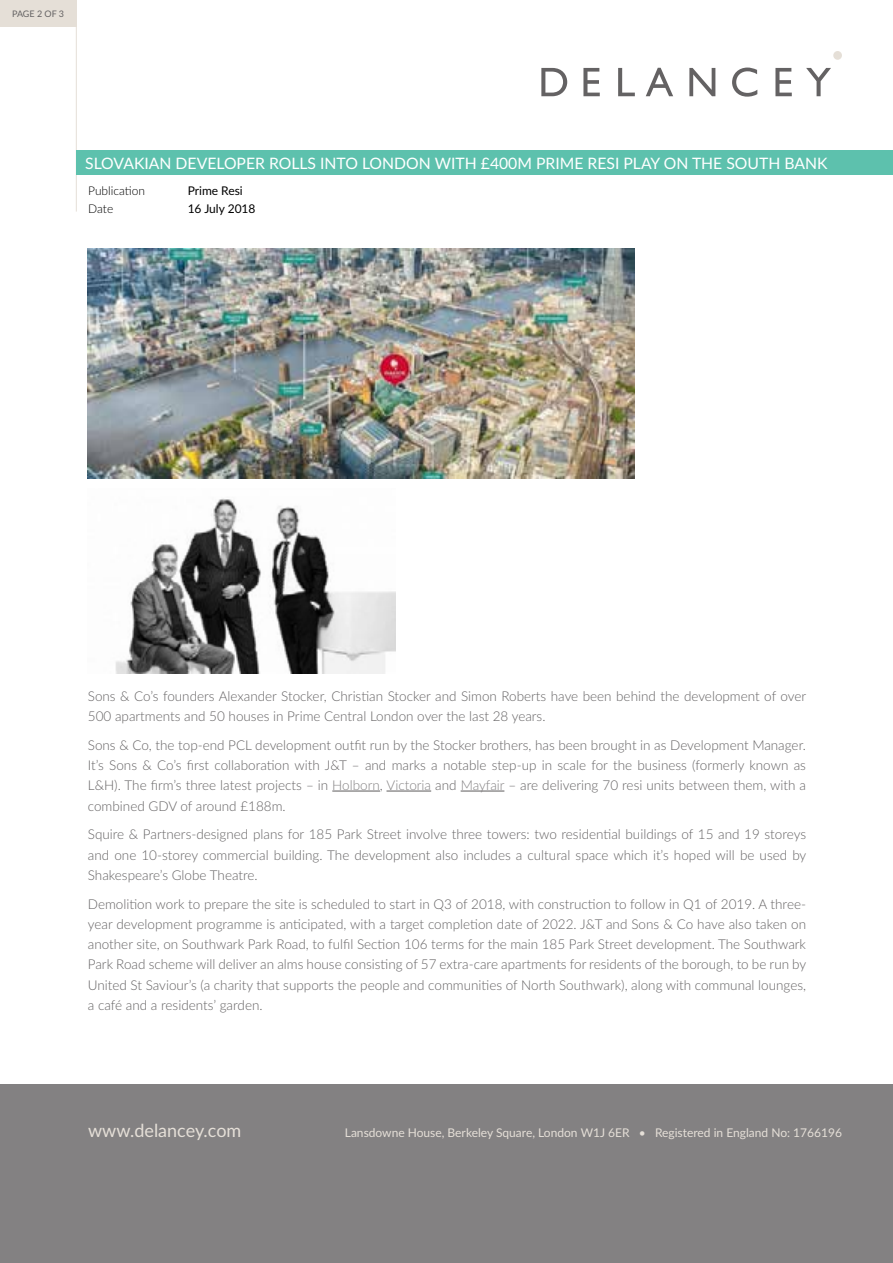
<style>
.page{position:relative;width:893px;height:1263px;background:#fff}
.page>*{position:absolute;margin:0;border:0;box-sizing:border-box;transform-origin:0 0}
.t1{font:18px "Lato";color:#e5dfd7}
.t2{font:15.75px "Lato";color:#fff}
.t3{font:300 13.5px/20.2px "Lato";color:#646263;text-align:justify}
.t4{font:12px "Lato";color:#e5dfd7}
.t5{font:12px "Lato";color:#000}
.t6{font:300 12px "Lato";color:#000}
.t7{font:9px "Lato";letter-spacing:-.01em;color:#646263}
.s1{color:#838182}
</style>
<div class="page">
<div style="left:0;top:1084px;width:893px;height:179px;background:#838182"></div>
<div style="left:833px;top:51px;width:9px;height:9px;background:#e5dfd7;border-radius:50%"></div>
<svg style="left:541px;top:68px;width:26px;height:28px"></svg>
<svg style="left:583px;top:68px;width:17px;height:28px"></svg>
<svg style="left:618px;top:68px;width:17px;height:28px"></svg>
<svg style="left:646px;top:68px;width:27px;height:28px"></svg>
<svg style="left:689px;top:68px;width:26px;height:28px"></svg>
<svg style="left:732px;top:68px;width:25px;height:29px"></svg>
<svg style="left:775px;top:68px;width:17px;height:28px"></svg>
<svg style="left:806px;top:68px;width:25px;height:28px"></svg>
<hr style="left:76px;top:0;width:1px;height:212px;background:#e5dfd7">
<div style="left:77px;top:151px;width:816px;height:24px;background:#5dc1ad"></div>
<div style="left:0;top:0;width:76px;height:27px;background:#e5dfd7"></div>
<hr style="left:332px;top:790px;width:48px;height:2px;background:#838182">
<hr style="left:386px;top:790px;width:45px;height:2px;background:#838182">
<hr style="left:461px;top:790px;width:43px;height:2px;background:#838182">
<img style="left:88px;top:248px;width:547px;height:230px">
<img style="left:115px;top:498px;width:280px;height:175px">
<p class="t7" style="left:12px;top:7px;width:54px">PAGE 2 OF 3</p>
<p class="t2" style="left:85px;top:152px;width:744px">SLOVAKIAN DEVELOPER ROLLS INTO LONDON WITH £400M PRIME RESI PLAY ON THE SOUTH BANK</p>
<p class="t6" style="left:88px;top:183px;width:59px">Publication</p>
<p class="t5" style="left:188px;top:182px;width:57px">Prime Resi</p>
<p class="t6" style="left:88px;top:201px;width:27px">Date</p>
<p class="t5" style="left:188px;top:200px;width:69px">16 July 2018</p>
<p class="t3" style="left:88px;top:685px;width:720px">Sons &amp; Co’s founders Alexander Stocker, Christian Stocker and Simon Roberts have been behind the development of over<br>500 apartments and 50 houses in Prime Central London over the last 28 years.</p>
<p class="t3" style="left:88px;top:734px;width:720px">Sons &amp; Co, the top-end PCL development outfit run by the Stocker brothers, has been brought in as Development Manager.<br>It’s Sons &amp; Co’s first collaboration with J&amp;T – and marks a notable step-up in scale for the business (formerly known as L&amp;H). The firm’s three latest projects – in <span class="s1">Holborn</span>, <span class="s1">Victoria</span> and <span class="s1">Mayfair</span> – are delivering 70 resi units between them, with a combined GDV of around £188m.</p>
<p class="t3" style="left:88px;top:824px;width:720px">Squire &amp; Partners-designed plans for 185 Park Street involve three towers: two residential buildings of 15 and 19 storeys and one 10-storey commercial building. The development also includes a cultural space which it’s hoped will be used by Shakespeare’s Globe Theatre.</p>
<p class="t3" style="left:88px;top:893px;width:720px">Demolition work to prepare the site is scheduled to start in Q3 of 2018, with construction to follow in Q1 of 2019. A three&shy;year development programme is anticipated, with a target completion date of 2022. J&amp;T and Sons &amp; Co have also taken on another site, on Southwark Park Road, to fulfil Section 106 terms for the main 185 Park Street development. The Southwark Park Road scheme will deliver an alms house consisting of 57 extra-care apartments for residents of the borough, to be run by United St Saviour’s (a charity that supports the people and communities of North Southwark), along with communal lounges, a café and a residents’ garden.</p>
<h1 class="t1" style="left:88px;top:1118px;width:155px">www.delancey.com</h1>
<p class="t4" style="left:345px;top:1124px;width:499px">Lansdowne House, Berkeley Square, London W1J 6ER • Registered in England No: 1766196</p>
</div>
